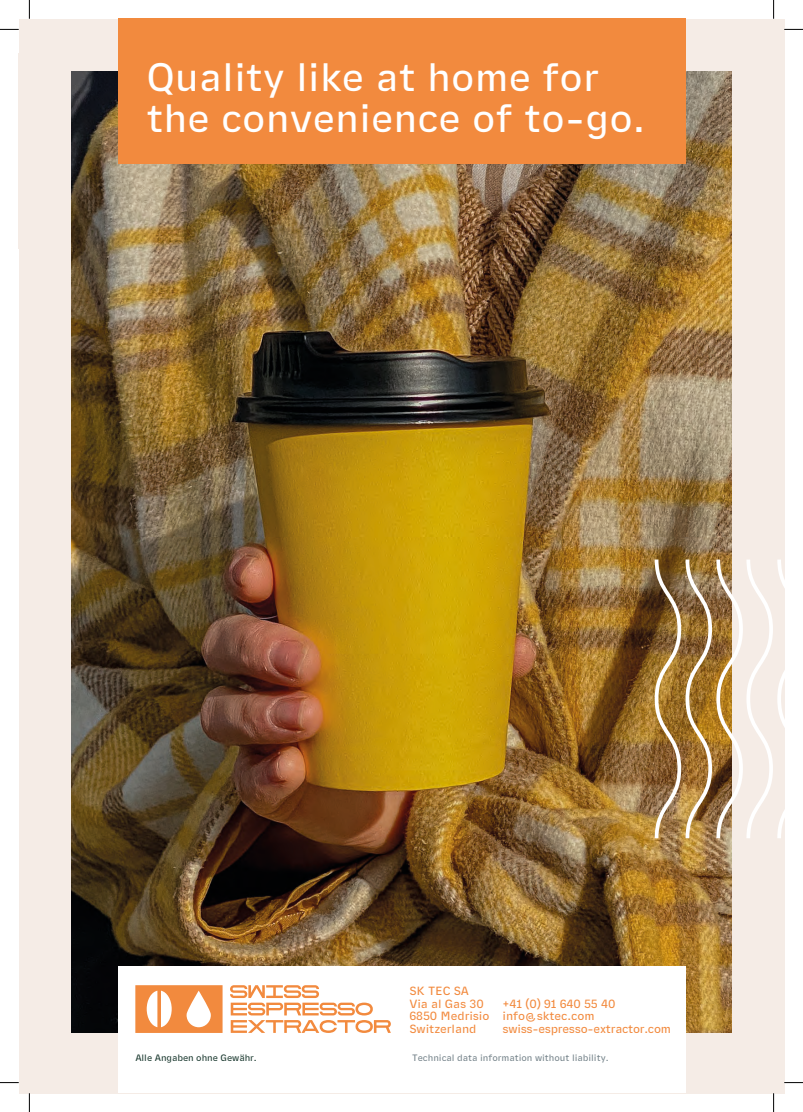
<style>
.page{position:relative;width:803px;height:1112px;background:#fff}
.page>*{position:absolute;margin:0;border:0;box-sizing:border-box;transform-origin:0 0}
.Titel{font:37.5px/41.2px "Plastique";color:#fff}
.Lauftext_DE{font:11.25px "Plastique";letter-spacing:-.005em;color:#f28a3e}
.Lauftext_EXT{font:8.75px "Plastique";letter-spacing:-.005em;color:#76848b}
.Lauftext_DE-2{font:8.75px "Plastique";letter-spacing:-.005em;color:#19382e}
</style>
<div class="page">
<div style="left:19px;top:19px;width:765px;height:1073px;background:#f5ece6"></div>
<img style="left:72px;top:72px;width:659px;height:960px">
<div style="left:118px;top:966px;width:567px;height:126px;background:#fff"></div>
<div style="left:118px;top:19px;width:567px;height:145px;background:#f28a3e"></div>
<svg style="left:653px;top:555px;width:131px;height:286px;background:#c3aa89"></svg>
<svg style="left:135px;top:985px;width:256px;height:47px"></svg>
<svg style="left:0;top:29px;width:19px;height:1px"></svg>
<svg style="left:784px;top:29px;width:19px;height:1px"></svg>
<svg style="left:0;top:1082px;width:19px;height:1px"></svg>
<svg style="left:784px;top:1081px;width:19px;height:2px"></svg>
<svg style="left:29px;top:0;width:1px;height:19px"></svg>
<svg style="left:29px;top:1092px;width:1px;height:19px"></svg>
<svg style="left:773px;top:0;width:1px;height:19px"></svg>
<svg style="left:773px;top:1092px;width:1px;height:19px"></svg>
<p class="Titel" style="left:146px;top:56px;width:501px">Quality like at home for the convenience of to-go.</p>
<p class="Lauftext_DE" style="left:409px;top:984px;width:61px">SK TEC SA</p>
<p class="Lauftext_DE" style="left:409px;top:996px;width:76px">Via al Gas 30</p>
<p class="Lauftext_DE" style="left:409px;top:1009px;width:82px">6850 Medrisio</p>
<p class="Lauftext_DE" style="left:409px;top:1021px;width:69px">Switzerland</p>
<p class="Lauftext_DE" style="left:502px;top:996px;width:114px">+41 (0) 91 640 55 40</p>
<p class="Lauftext_DE" style="left:502px;top:1009px;width:94px">info@sktec.com</p>
<p class="Lauftext_DE" style="left:502px;top:1021px;width:170px">swiss-espresso-extractor.com</p>
<p class="Lauftext_DE-2" style="left:135px;top:1052px;width:123px">Alle Angaben ohne Gewähr.</p>
<p class="Lauftext_EXT" style="left:412px;top:1052px;width:198px">Technical data information without liability.</p>
</div>
